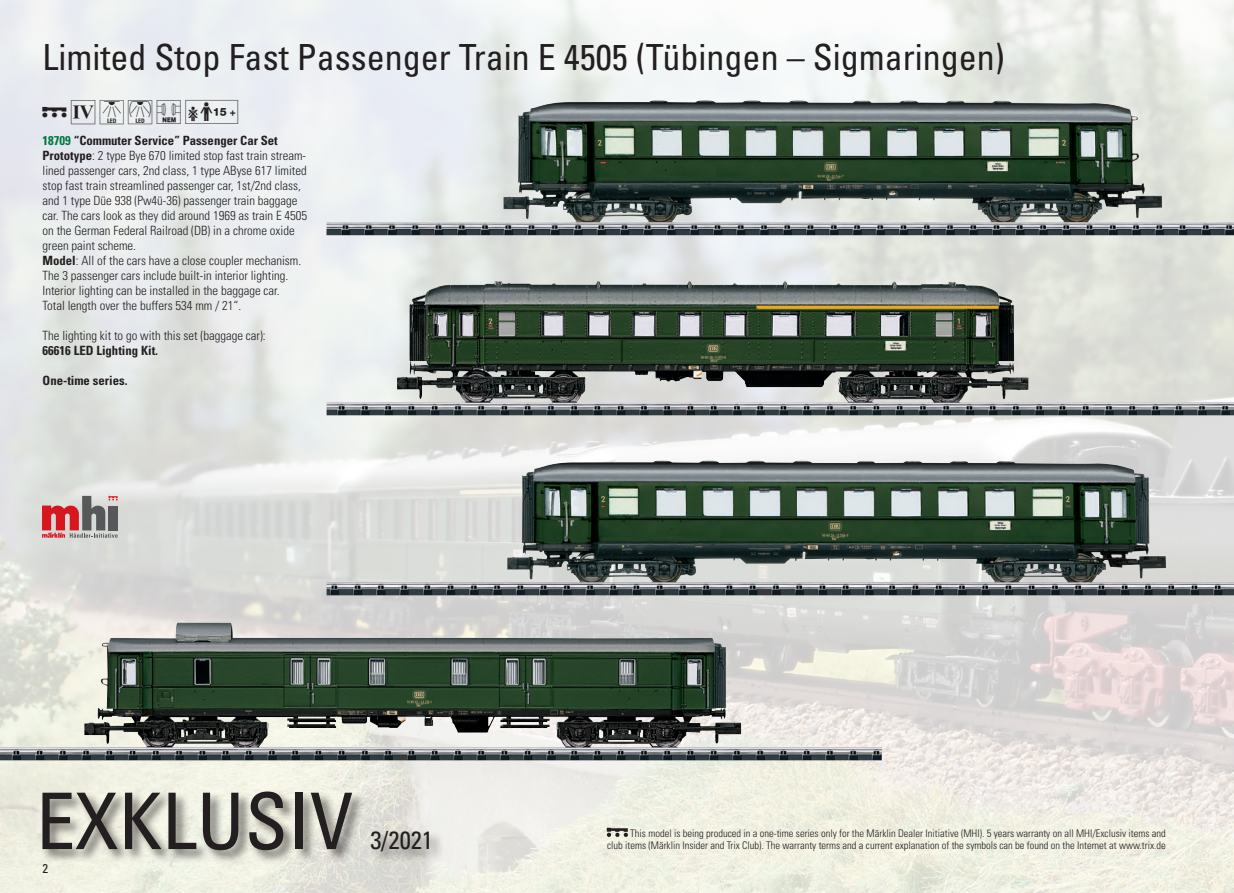
<style>
.page{position:relative;width:1234px;height:893px;background:#fff}
.page>*{position:absolute;margin:0;border:0;box-sizing:border-box;transform-origin:0 0}
.t1{font:condensed 78.15px "Univers LT Std";color:#231f20}
.t2{font:condensed 36px "Univers LT Std";color:#231f20}
.t3{font:30px "Trix Piktos";color:#231f20}
.t4{font:condensed 25.05px "Univers LT Std";color:#231f20}
.t5{font:300 condensed 12.75px/15px "Univers LT Std";color:#231f20}
.t6{font:700 condensed 12.75px "Univers LT Std";color:#231f20}
.t7{font:condensed 12.75px "Univers LT Std";color:#231f20}
.t8{font:300 condensed 10.5px/12.6px "Univers LT Std";color:#231f20;text-align:right}
.s1{font-weight:700}
.s2{color:#007742}
</style>
<div class="page">
<img style="left:0;top:0;width:1233px;height:893px">
<div style="left:41px;top:790px;width:402px;height:76px;background:#231f20;opacity:.6"></div>
<img style="left:326px;top:100px;width:907px;height:135px">
<img style="left:326px;top:281px;width:907px;height:134px">
<img style="left:326px;top:460px;width:907px;height:135px">
<img style="left:0;top:623px;width:881px;height:137px">
<svg style="left:42px;top:496px;width:76px;height:42px"></svg>
<svg style="left:606px;top:828px;width:22px;height:9px"></svg>
<h2 class="t2" style="left:43px;top:35px;width:963px">Limited Stop Fast Passenger Train E 4505 (Tübingen – Sigmaringen)</h2>
<h3 class="t3" style="left:43px;top:96px;width:201px">qe()1\</h3>
<p class="t5" style="left:43px;top:148px;width:266px"><span class="s1">Prototype</span>: 2 type Bye 670 limited stop fast train stream&shy;lined passenger cars, 2nd class, 1 type AByse 617 limited stop fast train streamlined passenger car, 1st/2nd class, and 1 type Düe 938 (Pw4ü-36) passenger train baggage car. The cars look as they did around 1969 as train E 4505 on the German Federal Railroad (DB) in a chrome oxide green paint scheme.<br><span class="s1">Model</span>: All of the cars have a close coupler mechanism.<br>The 3 passenger cars include built-in interior lighting.<br>Interior lighting can be installed in the baggage car.<br>Total length over the buffers 534 mm / 21“.</p>
<p class="t5" style="left:43px;top:328px;width:224px">The lighting kit to go with this set (baggage car):</p>
<p class="t6" style="left:43px;top:343px;width:117px">66616 LED Lighting Kit.</p>
<p class="t6" style="left:43px;top:133px;width:237px"><span class="s2">18709</span> “Commuter Service” Passenger Car Set</p>
<p class="t6" style="left:43px;top:373px;width:86px">One-time series.</p>
<h1 class="t1" style="left:36px;top:772px;width:318px">EXKLUSIV</h1>
<p class="t7" style="left:43px;top:861px;width:7px">2</p>
<h3 class="t4" style="left:370px;top:824px;width:64px">3/2021</h3>
<p class="t8" style="left:607px;top:826px;width:560px">This model is being produced in a one-time series only for the Märklin Dealer Initiative (MHI). 5 years warranty on all MHI/Exclusiv items and<br>club items (Märklin Insider and Trix Club). The warranty terms and a current explanation of the symbols can be found on the Internet at www.trix.de</p>
</div>
